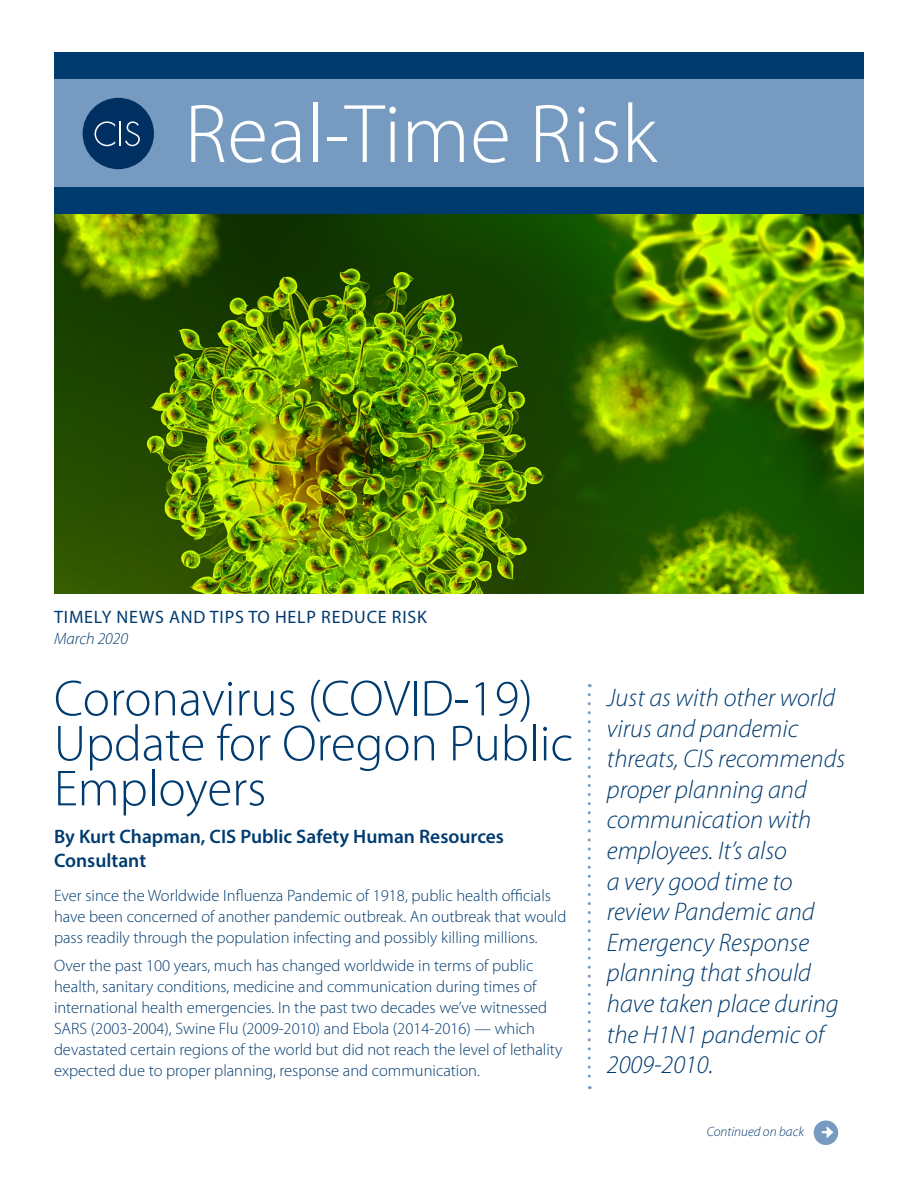
<style>
.page{position:relative;width:918px;height:1188px;background:#fff}
.page>*{position:absolute;margin:0;border:0;box-sizing:border-box;transform-origin:0 0}
.t1{font:300 84px "Myriad Pro";color:#fff}
.t2{font:300 51px/45px "Myriad Pro";color:#003b70}
.t3{font:italic 300 25.5px/30.6px "Myriad Pro";color:#003b70}
.t4{font:600 19.5px/24px "Myriad Pro";color:#003b70}
.t5{font:18px "Myriad Pro";letter-spacing:.045em;color:#003b70}
.t6{font:300 16.5px/21px "Myriad Pro";color:#003b70}
.t7{font:italic 300 16.5px "Myriad Pro";color:#003b70}
.t8{font:italic 300 13.5px "Myriad Pro";color:#003b70}
</style>
<div class="page">
<div style="left:814px;top:1120px;width:24px;height:25px;background:#779bc0;border-radius:50%"></div>
<svg style="left:822px;top:1126px;width:11px;height:12px"></svg>
<img style="left:54px;top:214px;width:810px;height:380px">
<div style="left:54px;top:52px;width:810px;height:162px;background:#003b70"></div>
<div style="left:54px;top:79px;width:810px;height:108px;background:#779bc0"></div>
<div style="left:83px;top:98px;width:71px;height:71px;background:#003062;border-radius:50%"></div>
<svg style="left:95px;top:121px;width:45px;height:25px"></svg>
<svg style="left:588px;top:695px;width:3px;height:394px"></svg>
<h1 class="t1" style="left:184px;top:88px;width:474px">Real-Time Risk</h1>
<p class="t5" style="left:54px;top:606px;width:374px">TIMELY NEWS AND TIPS TO HELP REDUCE RISK</p>
<p class="t7" style="left:54px;top:628px;width:76px">March 2020</p>
<h2 class="t2" style="left:54px;top:677px;width:521px">Coronavirus (COVID-19)<br>Update for Oregon Public<br>Employers</h2>
<p class="t4" style="left:54px;top:824px;width:452px">By Kurt Chapman, CIS Public Safety Human Resources<br>Consultant</p>
<p class="t6" style="left:54px;top:886px;width:514px">Ever since the Worldwide Influenza Pandemic of 1918, public health officials have been concerned of another pandemic outbreak. An outbreak that would pass readily through the population infecting and possibly killing millions.</p>
<p class="t6" style="left:54px;top:955px;width:510px">Over the past 100 years, much has changed worldwide in terms of public health, sanitary conditions, medicine and communication during times of international health emergencies. In the past two decades we’ve witnessed SARS (2003-2004), Swine Flu (2009-2010) and Ebola (2014-2016) — which devastated certain regions of the world but did not reach the level of lethality expected due to proper planning, response and communication.</p>
<p class="t3" style="left:607px;top:682px;width:240px">Just as with other world virus and pandemic threats, CIS recommends proper planning and communication with employees. It’s also<br>a very good time to review Pandemic and<br>Emergency Response planning that should have taken place during the H1N1 pandemic of<br>2009-2010.</p>
<p class="t8" style="left:707px;top:1124px;width:99px">Continued on back</p>
</div>
